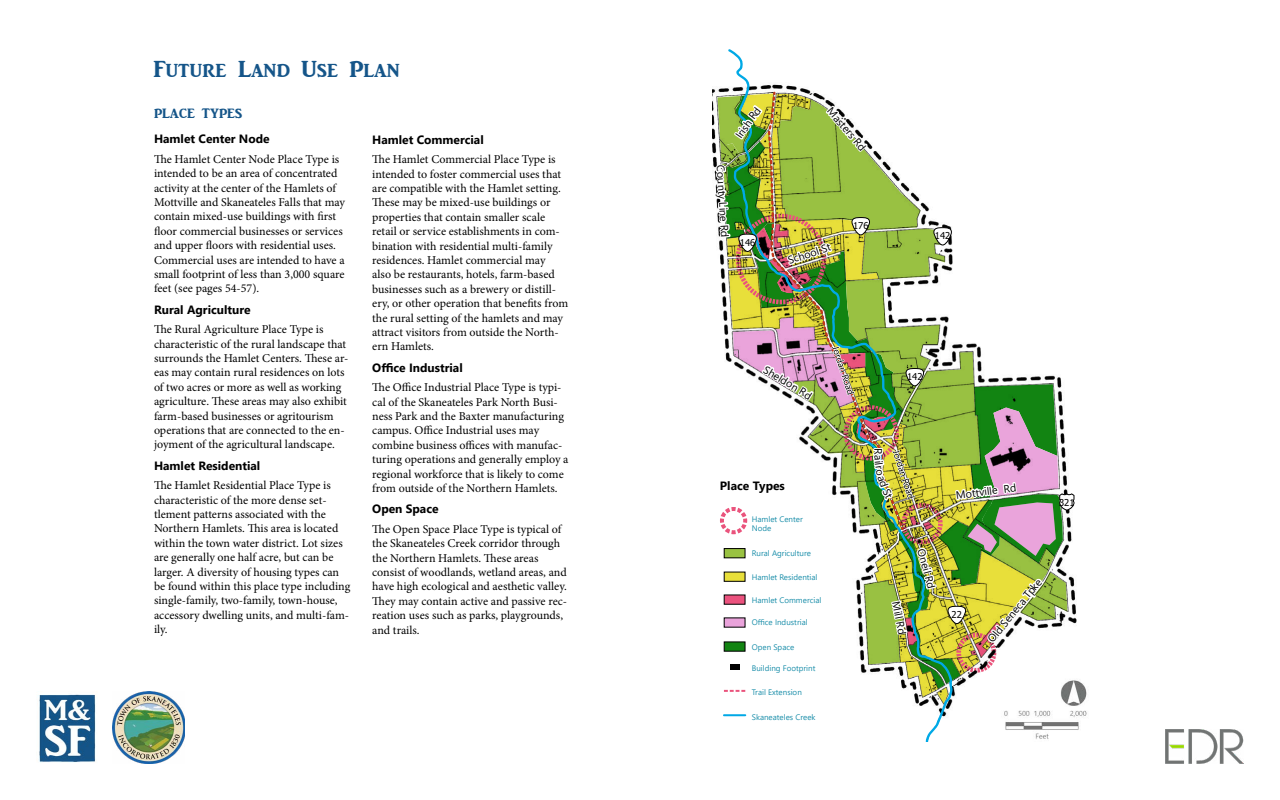
<style>
.page{position:relative;width:1280px;height:800px;background:#fff}
.page>*{position:absolute;margin:0;border:0;box-sizing:border-box;transform-origin:0 0}
.t1{font:24px "ARJULIAN";color:#155589}
.t2{font:14px "ARJULIAN";color:#155589}
.t3{font:12px/14.4px "Minion Pro";color:#000}
.t4{font:700 12px "Segoe UI";color:#000}
.t5{font:10.8px "Segoe UI";color:#000}
.t6{font:9.4px "Tahoma";color:#000}
.t7{font:8px/9.6px "Segoe UI";color:#1c8faa}
</style>
<div class="page">
<img style="left:112px;top:691px;width:73px;height:73px">
<img style="left:38px;top:694px;width:58px;height:69px">
<img style="left:1165px;top:730px;width:79px;height:34px">
<img style="left:712px;top:88px;width:375px;height:651px">
<svg style="left:726px;top:49px;width:228px;height:693px"></svg>
<hr style="left:724px;top:714px;width:21px;height:2px;background:#00a8e6">
<svg style="left:714px;top:93px;width:360px;height:611px"></svg>
<h1 class="t1" style="left:154px;top:56px;width:248px">Future Land Use Plan</h1>
<p class="t2" style="left:154px;top:105px;width:90px">PLACE TYPES</p>
<p class="t4" style="left:154px;top:128px;width:117px">Hamlet Center Node</p>
<p class="t3" style="left:154px;top:152px;width:193px">The Hamlet Center Node Place Type is intended to be an area of concentrated activity at the center of the Hamlets of Mottville and Skaneateles Falls that may contain mixed-use buildings with first floor commercial businesses or services and upper floors with residential uses.<br>Commercial uses are intended to have a small footprint of less than 3,000 square feet (see pages 54-57).</p>
<p class="t4" style="left:154px;top:298px;width:98px">Rural Agriculture</p>
<p class="t3" style="left:154px;top:322px;width:196px">The Rural Agriculture Place Type is characteristic of the rural landscape that surrounds the Hamlet Centers. These ar&shy;eas may contain rural residences on lots of two acres or more as well as working agriculture. These areas may also exhibit farm-based businesses or agritourism operations that are connected to the en&shy;joyment of the agricultural landscape.</p>
<p class="t4" style="left:154px;top:454px;width:108px">Hamlet Residential</p>
<p class="t3" style="left:154px;top:478px;width:198px">The Hamlet Residential Place Type is characteristic of the more dense set&shy;tlement patterns associated with the Northern Hamlets. This area is located within the town water district. Lot sizes are generally one half acre, but can be larger. A diversity of housing types can be found within this place type including single-family, two-family, town-house, accessory dwelling units, and multi-fam&shy;ily.</p>
<p class="t4" style="left:372px;top:128px;width:113px">Hamlet Commercial</p>
<p class="t3" style="left:372px;top:152px;width:197px">The Hamlet Commercial Place Type is intended to foster commercial uses that are compatible with the Hamlet setting.<br>These may be mixed-use buildings or properties that contain smaller scale retail or service establishments in com&shy;bination with residential multi-family residences. Hamlet commercial may<br>also be restaurants, hotels, farm-based businesses such as a brewery or distill&shy;ery, or other operation that benefits from the rural setting of the hamlets and may attract visitors from outside the North&shy;ern Hamlets.</p>
<p class="t4" style="left:372px;top:356px;width:92px">Office Industrial</p>
<p class="t3" style="left:372px;top:380px;width:198px">The Office Industrial Place Type is typi&shy;cal of the Skaneateles Park North Busi&shy;ness Park and the Baxter manufacturing campus. Office Industrial uses may combine business offices with manufac&shy;turing operations and generally employ a regional workforce that is likely to come from outside of the Northern Hamlets.</p>
<p class="t4" style="left:372px;top:498px;width:68px">Open Space</p>
<p class="t3" style="left:372px;top:522px;width:196px">The Open Space Place Type is typical of the Skaneateles Creek corridor through the Northern Hamlets. These areas consist of woodlands, wetland areas, and have high ecological and aesthetic valley.<br>They may contain active and passive rec&shy;reation uses such as parks, playgrounds, and trails.</p>
<p class="t5" style="left:730px;top:131px;width:15px;rotate:-55deg">Iris</p>
<p class="t5" style="left:731px;top:165px;width:74px;rotate:86deg">County Line Rd</p>
<p class="t6" style="left:740px;top:236px;width:17px">146</p>
<p class="t5" style="left:837px;top:102px;width:55px;rotate:49deg">Masters Rd</p>
<p class="t5" style="left:785px;top:251px;width:46px;rotate:-18deg">School St</p>
<p class="t6" style="left:853px;top:219px;width:17px">176</p>
<p class="t6" style="left:935px;top:230px;width:17px">142</p>
<p class="t5" style="left:770px;top:360px;width:34px;rotate:31deg">Sheldo</p>
<p class="t4" style="left:720px;top:474px;width:66px">Place Types</p>
<p class="t7" style="left:752px;top:514px;width:53px">Hamlet Center<br>Node</p>
<p class="t7" style="left:752px;top:548px;width:61px">Rural Agriculture</p>
<p class="t7" style="left:752px;top:571px;width:67px">Hamlet Residential</p>
<p class="t7" style="left:752px;top:594px;width:71px">Hamlet Commercial</p>
<p class="t7" style="left:752px;top:617px;width:57px">Office Industrial</p>
<p class="t7" style="left:752px;top:641px;width:44px">Open Space</p>
<p class="t7" style="left:752px;top:662px;width:65px">Building Footprint</p>
<p class="t7" style="left:752px;top:687px;width:52px">Trail Extension</p>
<p class="t7" style="left:752px;top:711px;width:65px">Skaneateles Creek</p>
<p class="t6" style="left:907px;top:370px;width:17px">142</p>
<p class="t5" style="left:888px;top:448px;width:8px;rotate:90deg">R</p>
<p class="t5" style="left:906px;top:599px;width:35px;rotate:79deg">Mill Rd</p>
<p class="t5" style="left:955px;top:485px;width:62px;rotate:-8deg">Mottville Rd</p>
<p class="t6" style="left:1059px;top:497px;width:17px">321</p>
<p class="t6" style="left:952px;top:608px;width:12px">22</p>
<p class="t5" style="left:982px;top:635px;width:80px;rotate:-51deg">Old Seneca Tpke</p>
</div>
